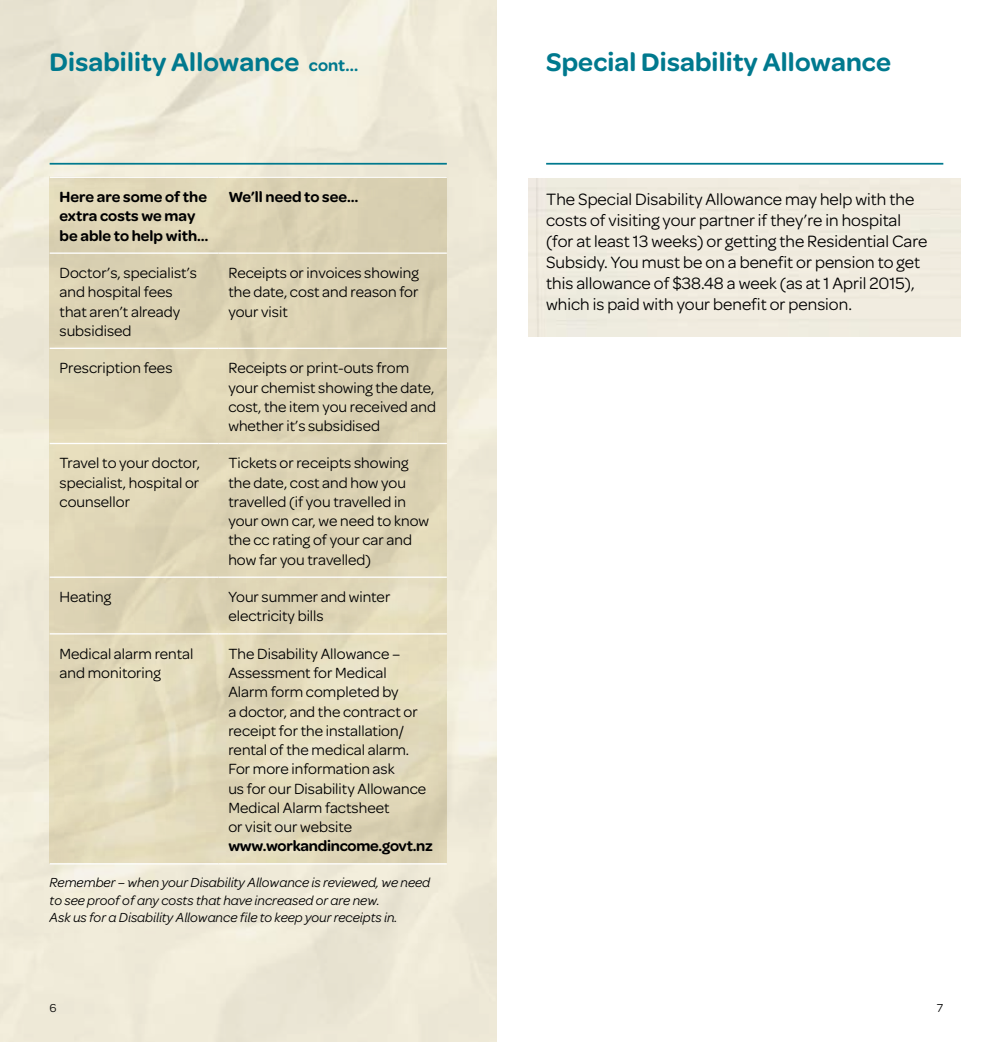
<style>
.page{position:relative;width:993px;height:1042px;background:#fff}
.page>*{position:absolute;margin:0;border:0;box-sizing:border-box;transform-origin:0 0}
.t1{font:600 27.12px "Omnes";letter-spacing:.005em;color:#00798e}
.t2{font:17.5px/21px "Omnes";color:#000}
.t3{font:15.75px/19.2px "Omnes";color:#000}
.t4{font:600 15.75px/19.2px "Omnes";color:#000}
.t5{font:italic 14px/17.5px "Omnes";color:#000}
.t6{font:12.25px "Omnes";color:#000}
.s1{font-size:17.5px}
</style>
<div class="page">
<img style="left:0;top:0;width:496px;height:1042px">
<img style="left:50px;top:178px;width:396px;height:685px">
<hr style="left:50px;top:252px;width:168px;height:2px;background:#fff">
<hr style="left:218px;top:252px;width:228px;height:2px;background:#fff">
<hr style="left:50px;top:348px;width:168px;height:1px;background:#fff">
<hr style="left:218px;top:348px;width:228px;height:1px;background:#fff">
<hr style="left:50px;top:443px;width:168px;height:1px;background:#fff">
<hr style="left:218px;top:443px;width:228px;height:1px;background:#fff">
<hr style="left:50px;top:576px;width:168px;height:2px;background:#fff">
<hr style="left:218px;top:576px;width:228px;height:2px;background:#fff">
<hr style="left:50px;top:633px;width:168px;height:1px;background:#fff">
<hr style="left:218px;top:633px;width:228px;height:1px;background:#fff">
<hr style="left:50px;top:177px;width:168px;height:1px;background:#fff">
<hr style="left:218px;top:177px;width:228px;height:1px;background:#fff">
<hr style="left:50px;top:863px;width:168px;height:1px;background:#fff">
<hr style="left:218px;top:863px;width:228px;height:1px;background:#fff">
<hr style="left:50px;top:163px;width:396px;height:2px;background:#00798e">
<hr style="left:546px;top:163px;width:397px;height:2px;background:#00798e">
<h1 class="t1" style="left:50px;top:43px;width:310px">Disability Allowance <span class="s1">cont...</span></h1>
<p class="t4" style="left:60px;top:186px;width:150px">Here are some of the extra costs we may be able to help with…</p>
<p class="t4" style="left:228px;top:186px;width:131px">We’ll need to see…</p>
<p class="t3" style="left:60px;top:262px;width:139px">Doctor’s, specialist’s and hospital fees that aren’t already subsidised</p>
<p class="t3" style="left:228px;top:262px;width:192px;text-align:justify">Receipts or invoices showing the date, cost and reason for your visit</p>
<p class="t3" style="left:60px;top:357px;width:114px">Prescription fees</p>
<p class="t3" style="left:228px;top:357px;width:209px">Receipts or print-outs from your chemist showing the date, cost, the item you received and whether it’s subsidised</p>
<p class="t3" style="left:60px;top:453px;width:142px;text-align:justify">Travel to your doctor, specialist, hospital or counsellor</p>
<p class="t3" style="left:228px;top:453px;width:202px">Tickets or receipts showing the date, cost and how you travelled (if you travelled in your own car, we need to know the cc rating of your car and how far you travelled)</p>
<p class="t3" style="left:60px;top:586px;width:53px">Heating</p>
<p class="t3" style="left:228px;top:586px;width:163px">Your summer and winter electricity bills</p>
<p class="t3" style="left:60px;top:643px;width:135px">Medical alarm rental and monitoring</p>
<p class="t3" style="left:228px;top:643px;width:199px">The Disability Allowance –<br>Assessment for Medical<br>Alarm form completed by<br>a doctor, and the contract or receipt for the installation/ rental of the medical alarm.<br>For more information ask<br>us for our Disability Allowance<br>Medical Alarm factsheet<br>or visit our website</p>
<p class="t4" style="left:228px;top:835px;width:206px">www.workandincome.govt.nz</p>
<p class="t5" style="left:50px;top:873px;width:382px">Remember – when your Disability Allowance is reviewed, we need to see proof of any costs that have increased or are new.<br>Ask us for a Disability Allowance file to keep your receipts in.</p>
<h1 class="t1" style="left:546px;top:43px;width:346px">Special Disability Allowance</h1>
<p class="t2" style="left:546px;top:188px;width:383px">The Special Disability Allowance may help with the costs of visiting your partner if they’re in hospital (for at least 13 weeks) or getting the Residential Care Subsidy. You must be on a benefit or pension to get this allowance of $38.48 a week (as at 1 April 2015), which is paid with your benefit or pension.</p>
<p class="t6" style="left:50px;top:999px;width:9px">6</p>
<p class="t6" style="left:936px;top:999px;width:8px">7</p>
</div>
